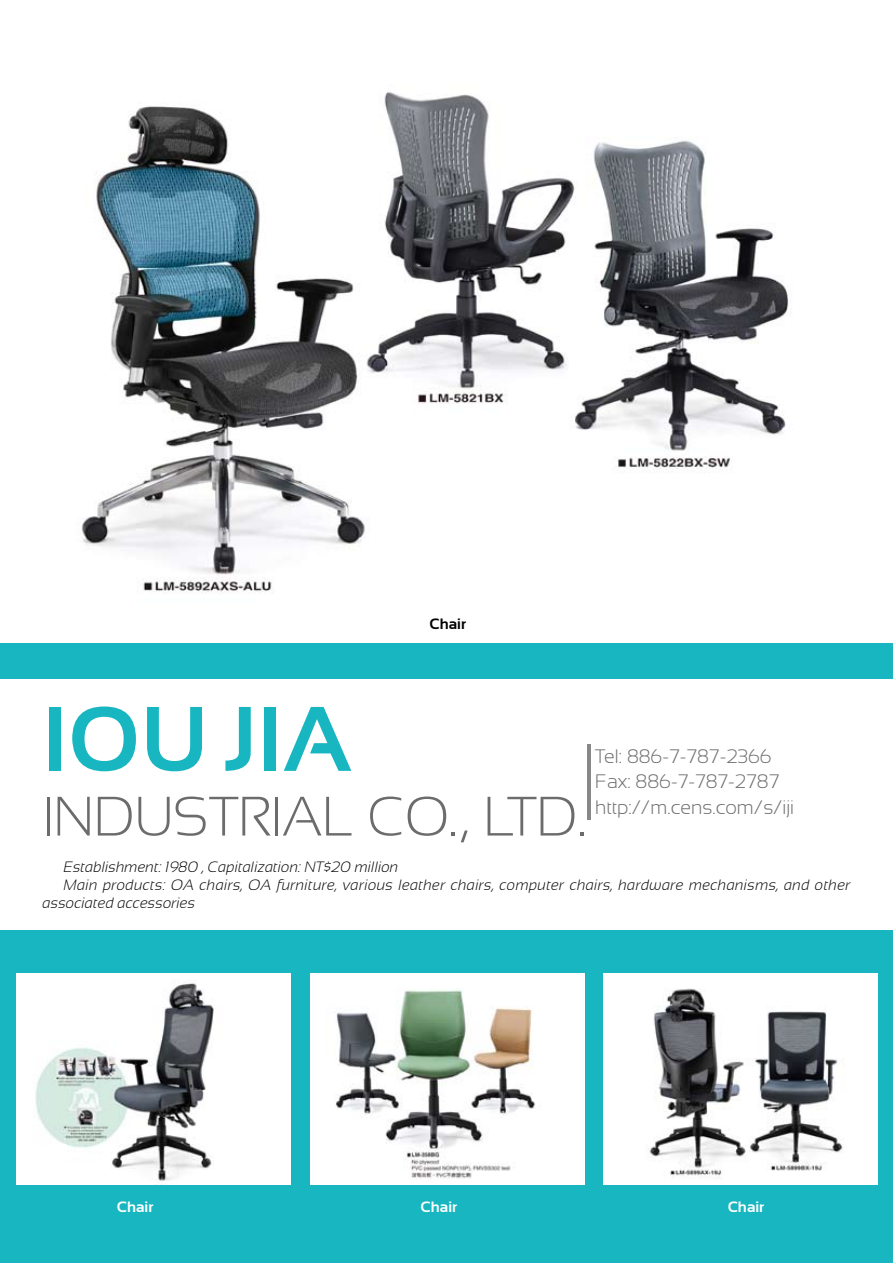
<style>
.page{position:relative;width:893px;height:1263px;background:#fff}
.page>*{position:absolute;margin:0;border:0;box-sizing:border-box;transform-origin:0 0}
.t1{font:700 91.5px "Sansation";color:#17b6c0}
.t2{font:300 55.5px "Sansation";color:#6d6c6c}
.t3{font:300 19.5px/25.5px "Sansation";color:#6d6c6c}
.t4{font:italic 300 15px "Sansation";letter-spacing:.015em;color:#000}
.t5{font:700 15px "Sansation";color:#fff}
.t6{font:700 15px "Sansation";color:#000}
</style>
<div class="page">
<img style="left:82px;top:92px;width:709px;height:502px">
<div style="left:0;top:643px;width:893px;height:620px;background:#17b6c0"></div>
<div style="left:0;top:679px;width:893px;height:251px;background:#fff"></div>
<div style="left:17px;top:973px;width:274px;height:212px;background:#fff"></div>
<img style="left:35px;top:983px;width:179px;height:202px">
<img style="left:310px;top:973px;width:274px;height:212px">
<img style="left:604px;top:973px;width:274px;height:212px">
<hr style="left:587px;top:744px;width:3px;height:76px;background:#86888a">
<p class="t6" style="left:429px;top:616px;width:38px">Chair</p>
<h1 class="t1" style="left:43px;top:688px;width:311px">IOU JIA</h1>
<h2 class="t2" style="left:43px;top:786px;width:545px">INDUSTRIAL CO., LTD.</h2>
<h3 class="t3" style="left:595px;top:743px;width:200px">Tel: 886-7-787-2366<br>Fax: 886-7-787-2787 http://m.cens.com/s/iji</h3>
<p class="t4" style="left:64px;top:858px;width:336px">Establishment: 1980 , Capitalization: NT$20 million</p>
<p class="t4" style="left:64px;top:876px;width:788px">Main products: OA chairs, OA furniture, various leather chairs, computer chairs, hardware mechanisms, and other</p>
<p class="t4" style="left:43px;top:894px;width:154px">associated accessories</p>
<p class="t5" style="left:117px;top:1199px;width:38px">Chair</p>
<p class="t5" style="left:421px;top:1199px;width:38px">Chair</p>
<p class="t5" style="left:728px;top:1199px;width:38px">Chair</p>
</div>
